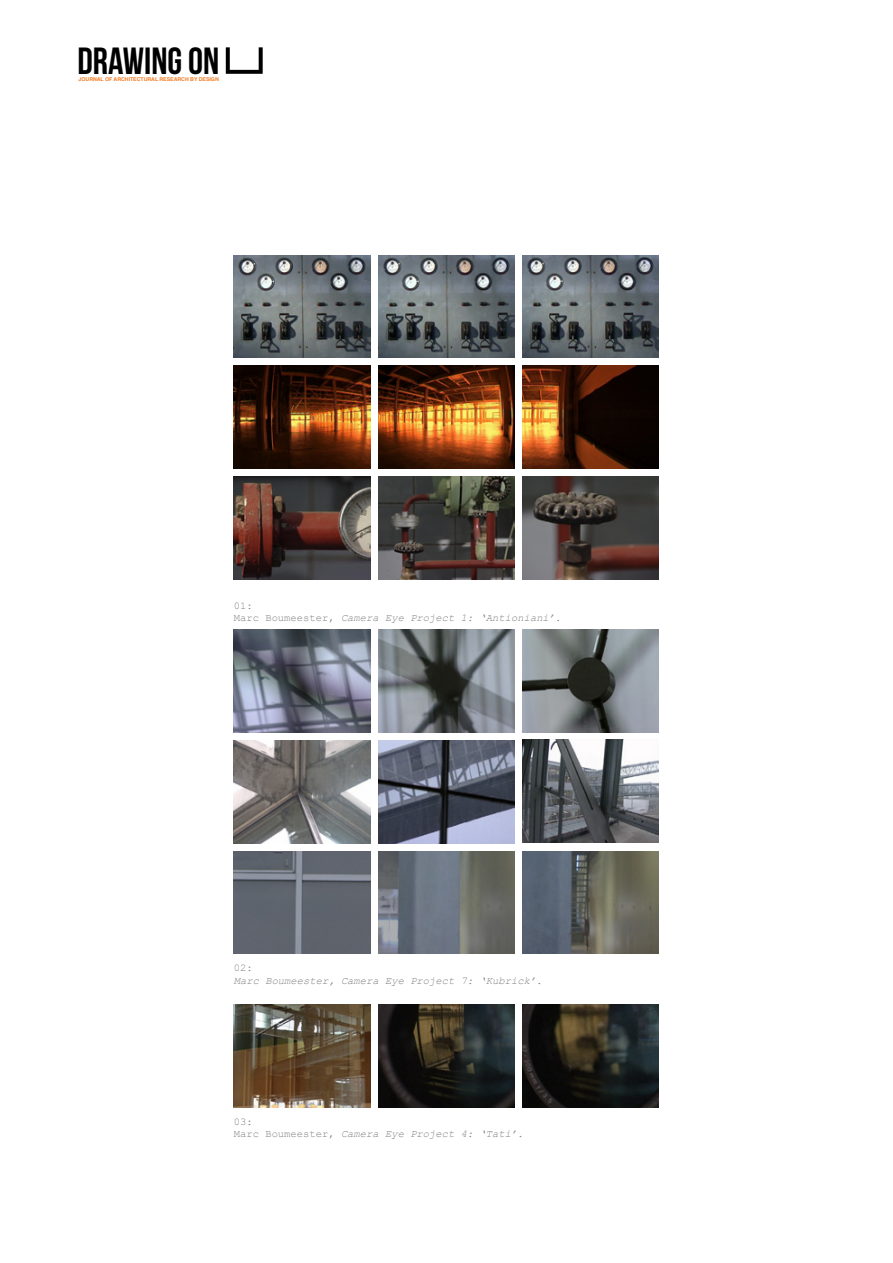
<style>
.page{position:relative;width:893px;height:1263px;background:#fff}
.page>*{position:absolute;margin:0;border:0;box-sizing:border-box;transform-origin:0 0}
.t1{font:37.8px "Bebas Neue";color:#000001}
.t2{font:italic 10.5px/12.6px "Courier New";color:#808285}
.t3{font:10.5px "Courier New";color:#808285}
.t4{font:700 5.25px "Helvetica";letter-spacing:-.005em;color:#f47b21}
.s1{font-style:normal}
</style>
<div class="page">
<svg style="left:226px;top:47px;width:37px;height:27px"></svg>
<img style="left:234px;top:255px;width:136px;height:103px">
<img style="left:379px;top:255px;width:136px;height:103px">
<img style="left:522px;top:255px;width:136px;height:103px">
<img style="left:234px;top:366px;width:136px;height:102px">
<img style="left:378px;top:366px;width:137px;height:102px">
<img style="left:522px;top:366px;width:137px;height:102px">
<img style="left:234px;top:476px;width:136px;height:103px">
<img style="left:378px;top:476px;width:137px;height:103px">
<img style="left:522px;top:476px;width:137px;height:103px">
<img style="left:234px;top:1005px;width:136px;height:102px">
<img style="left:378px;top:1005px;width:136px;height:102px">
<img style="left:234px;top:630px;width:136px;height:103px">
<img style="left:378px;top:630px;width:136px;height:103px">
<img style="left:234px;top:740px;width:136px;height:103px">
<img style="left:378px;top:740px;width:136px;height:103px">
<img style="left:234px;top:851px;width:136px;height:103px">
<img style="left:378px;top:851px;width:136px;height:103px">
<img style="left:522px;top:630px;width:136px;height:103px">
<img style="left:522px;top:739px;width:136px;height:103px">
<img style="left:522px;top:851px;width:136px;height:103px">
<img style="left:522px;top:1005px;width:137px;height:102px">
<h1 class="t1" style="left:78px;top:40px;width:143px">DRAWING ON</h1>
<p class="t4" style="left:79px;top:75px;width:142px">JOURNAL OF ARCHITECTURAL RESEARCH BY DESIGN</p>
<p class="t2" style="left:234px;top:599px;width:329px"><span class="s1">01:<br>Marc Boumeester,</span> Camera Eye Project 1: ‘Antioniani’<span class="s1">.</span></p>
<p class="t3" style="left:234px;top:961px;width:20px">02:</p>
<p class="t2" style="left:234px;top:973px;width:310px">Marc Boumeester, Camera Eye Project 7: ‘Kubrick’.</p>
<p class="t2" style="left:234px;top:1114px;width:291px"><span class="s1">03:<br>Marc Boumeester,</span> Camera Eye Project 4: ‘Tati’<span class="s1">.</span></p>
</div>
